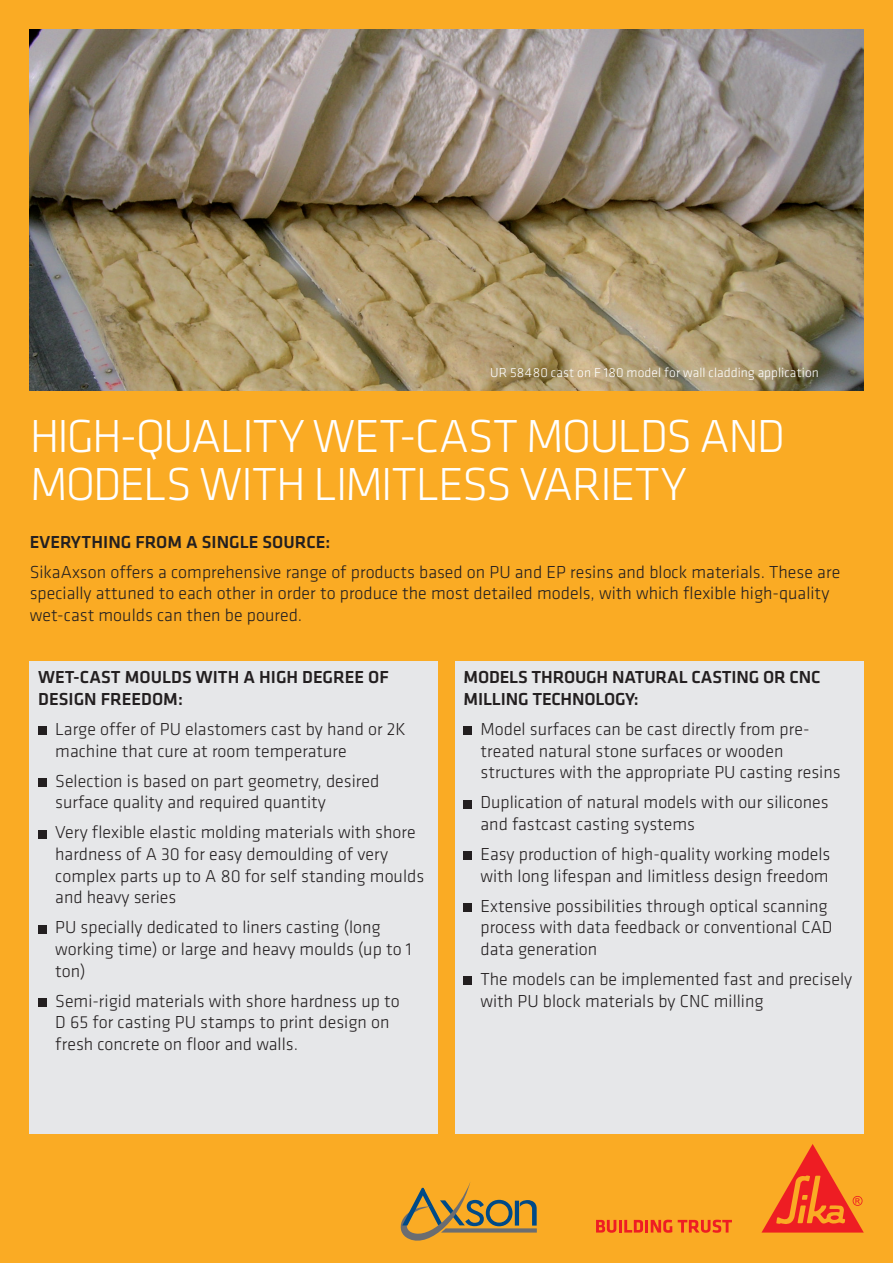
<style>
.page{position:relative;width:893px;height:1263px;background:#faab24}
.page>*{position:absolute;margin:0;border:0;box-sizing:border-box;transform-origin:0 0}
.t1{font:300 48px/48px "Klavika";letter-spacing:-.035em;color:#fff}
.Sub-heading{font:300 18px/21.6px "Klavika";color:#231f20}
.Sub-heading-2{font:500 18px/21.6px "Klavika";letter-spacing:-.01em;color:#231f20}
.Heading_12_red{font:500 18px "Klavika";color:#231f20}
.t2{font:300 13.5px "Klavika";letter-spacing:.005em;color:#fff}
</style>
<div class="page">
<svg style="left:596px;top:1220px;width:76px;height:13px"></svg>
<svg style="left:678px;top:1220px;width:54px;height:13px"></svg>
<svg style="left:762px;top:1144px;width:102px;height:88px"></svg>
<svg style="left:401px;top:1182px;width:136px;height:59px"></svg>
<div style="left:455px;top:661px;width:408px;height:472px;background:#e6e7e9"></div>
<div style="left:464px;top:726px;width:8px;height:9px;background:#231f20"></div>
<div style="left:464px;top:800px;width:8px;height:8px;background:#231f20"></div>
<div style="left:464px;top:851px;width:8px;height:9px;background:#231f20"></div>
<div style="left:464px;top:903px;width:8px;height:9px;background:#231f20"></div>
<div style="left:464px;top:976px;width:8px;height:9px;background:#231f20"></div>
<div style="left:30px;top:661px;width:408px;height:472px;background:#e6e7e9"></div>
<div style="left:38px;top:726px;width:9px;height:9px;background:#231f20"></div>
<div style="left:38px;top:778px;width:9px;height:9px;background:#231f20"></div>
<div style="left:38px;top:830px;width:9px;height:8px;background:#231f20"></div>
<div style="left:38px;top:925px;width:9px;height:8px;background:#231f20"></div>
<div style="left:38px;top:998px;width:9px;height:9px;background:#231f20"></div>
<img style="left:30px;top:30px;width:833px;height:361px">
<p class="t2" style="left:490px;top:364px;width:330px">UR 58480 cast on F 180 model for wall cladding application</p>
<p class="t1" style="left:30px;top:411px;width:757px">HIGH-QUALITY WET-CAST MOULDS AND<br>MODELS WITH LIMITLESS VARIETY</p>
<p class="Heading_12_red" style="left:30px;top:529px;width:302px">EVERYTHING FROM A SINGLE SOURCE:</p>
<p class="Sub-heading" style="left:30px;top:561px;width:812px">SikaAxson offers a comprehensive range of products based on PU and EP resins and block materials. These are specially attuned to each other in order to produce the most detailed models, with which flexible high-quality wet-cast moulds can then be poured.</p>
<p class="Sub-heading-2" style="left:38px;top:666px;width:352px">WET-CAST MOULDS WITH A HIGH DEGREE OF<br>DESIGN FREEDOM:</p>
<p class="Sub-heading" style="left:55px;top:718px;width:352px">Large offer of PU elastomers cast by hand or 2K machine that cure at room temperature</p>
<p class="Sub-heading" style="left:55px;top:770px;width:326px">Selection is based on part geometry, desired surface quality and required quantity</p>
<p class="Sub-heading" style="left:55px;top:821px;width:370px">Very flexible elastic molding materials with shore hardness of A 30 for easy demoulding of very complex parts up to A 80 for self standing moulds and heavy series</p>
<p class="Sub-heading" style="left:55px;top:916px;width:358px">PU specially dedicated to liners casting (long working time) or large and heavy moulds (up to 1 ton)</p>
<p class="Sub-heading" style="left:55px;top:990px;width:346px">Semi-rigid materials with shore hardness up to<br>D 65 for casting PU stamps to print design on fresh concrete on floor and walls.</p>
<p class="Sub-heading-2" style="left:464px;top:666px;width:358px">MODELS THROUGH NATURAL CASTING OR CNC<br>MILLING TECHNOLOGY:</p>
<p class="Sub-heading" style="left:481px;top:718px;width:361px">Model surfaces can be cast directly from pre&shy;treated natural stone surfaces or wooden structures with the appropriate PU casting resins</p>
<p class="Sub-heading" style="left:481px;top:791px;width:350px">Duplication of natural models with our silicones and fastcast casting systems</p>
<p class="Sub-heading" style="left:481px;top:843px;width:351px">Easy production of high-quality working models with long lifespan and limitless design freedom</p>
<p class="Sub-heading" style="left:481px;top:895px;width:353px">Extensive possibilities through optical scanning process with data feedback or conventional CAD data generation</p>
<p class="Sub-heading" style="left:481px;top:968px;width:373px">The models can be implemented fast and precisely with PU block materials by CNC milling</p>
</div>
